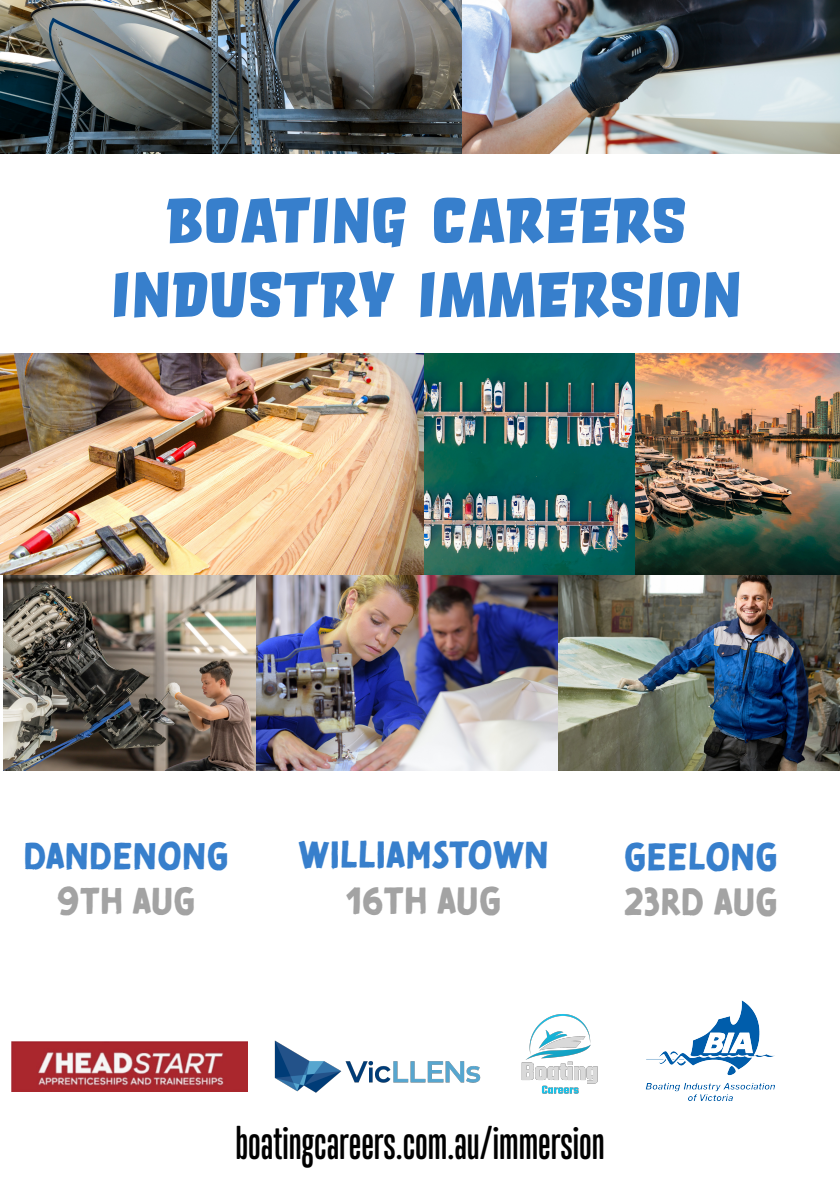
<style>
.page{position:relative;width:840px;height:1191px;background:#fff}
.page>*{position:absolute;margin:0;border:0;box-sizing:border-box;transform-origin:0 0}
.t1{font:61.8px/74.2px "Orgovan Brush";color:#377fcc;text-align:center}
.t2{font:500 43.4px "Trump Soft Pro";color:#000}
.t3{font:37.8px "Tomarik Brush";color:#377fcc}
.t4{font:37.8px "Tomarik Brush";color:#a3a3a3}
.t5{font:37.2px "Tomarik Brush";color:#377fcc}
.t6{font:37.2px "Tomarik Brush";color:#a3a3a3}
</style>
<div class="page">
<img style="left:4px;top:574px;width:835px;height:197px">
<img style="left:0;top:353px;width:839px;height:221px">
<img style="left:0;top:0;width:839px;height:153px">
<img style="left:645px;top:1000px;width:130px;height:101px">
<img style="left:521px;top:1014px;width:77px;height:80px">
<img style="left:274px;top:1040px;width:207px;height:53px">
<img style="left:12px;top:1041px;width:236px;height:51px">
<p class="t1" style="left:111px;top:183px;width:632px">BOATING CAREERS<br>INDUSTRY IMMERSION</p>
<p class="t5" style="left:23px;top:822px;width:207px">DANDENONG</p>
<p class="t6" style="left:56px;top:867px;width:140px">9TH AUG</p>
<p class="t3" style="left:298px;top:821px;width:252px">WILLIAMSTOWN</p>
<p class="t4" style="left:346px;top:866px;width:156px">16TH AUG</p>
<p class="t3" style="left:623px;top:822px;width:155px">GEELONG</p>
<p class="t4" style="left:623px;top:867px;width:155px">23RD AUG</p>
<p class="t2" style="left:235px;top:1117px;width:371px">boatingcareers.com.au/immersion</p>
</div>
